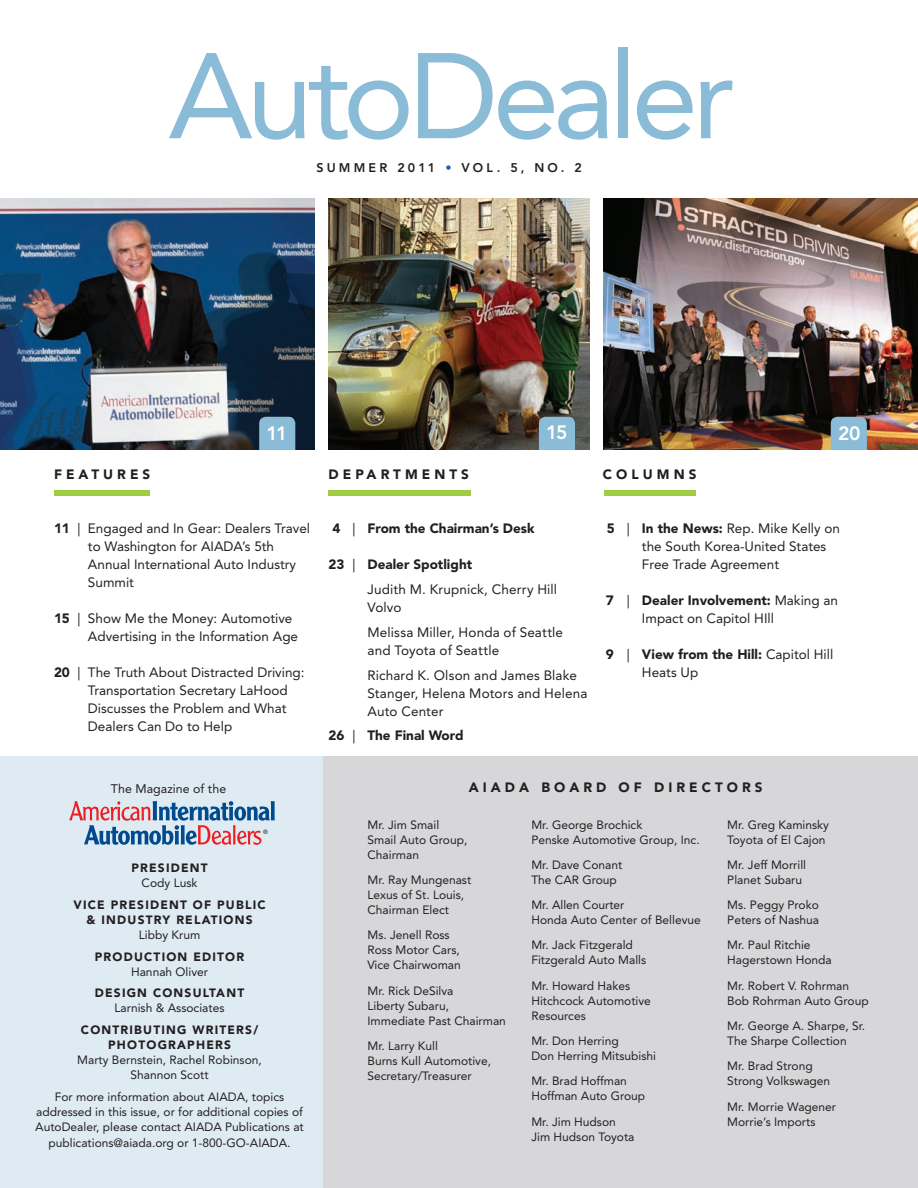
<style>
.page{position:relative;width:918px;height:1188px;background:#fff}
.page>*{position:absolute;margin:0;border:0;box-sizing:border-box;transform-origin:0 0}
.t1{font:120.3px "Avenir";letter-spacing:-.05em;color:#8abcd7}
.t2{font:800 19.2px "Avenir";color:#fff}
.t3{font:13.5px/18px "Avenir";color:#231f20}
.t4{font:900 13.5px "Avenir";letter-spacing:.3em;color:#231f20}
.t5{font:900 13.5px "Avenir";color:#231f20}
.t6{font:800 12.45px "Avenir";letter-spacing:.26em;color:#231f20}
.t7{font:12.3px "Avenir";letter-spacing:.005em;color:#231f20}
.t8{font:12px/15px "Avenir";color:#231f20}
.t9{font:900 12px/15px "Avenir";letter-spacing:.1em;color:#231f20;text-align:center}
.t10{font:6px "Trade Gothic Cond Eighteen";color:#231f20}
.s1{color:#1d64b1}
.s2{font-weight:900}
.s3{font-weight:400}
</style>
<div class="page">
<div style="left:321px;top:756px;width:597px;height:432px;background:#d7d7da"></div>
<div style="left:0;top:756px;width:322px;height:432px;background:#deebf3"></div>
<svg style="left:69px;top:801px;width:206px;height:44px"></svg>
<div style="left:604px;top:490px;width:92px;height:6px;background:#a0cc42"></div>
<div style="left:328px;top:490px;width:143px;height:6px;background:#a0cc42"></div>
<div style="left:54px;top:490px;width:96px;height:6px;background:#a0cc42"></div>
<img style="left:0;top:198px;width:315px;height:252px">
<img style="left:603px;top:198px;width:315px;height:252px">
<img style="left:328px;top:198px;width:262px;height:252px">
<svg style="left:831px;top:417px;width:36px;height:33px"></svg>
<svg style="left:539px;top:417px;width:36px;height:33px"></svg>
<svg style="left:259px;top:417px;width:36px;height:33px"></svg>
<h1 class="t1" style="left:168px;top:27px;width:568px">AutoDealer</h1>
<p class="t6" style="left:316px;top:160px;width:267px">SUMMER 2011 <span class="s1">•</span> VOL. 5, NO. 2</p>
<p class="t4" style="left:54px;top:467px;width:98px">FEATURES</p>
<h2 class="t2" style="left:267px;top:422px;width:22px">11</h2>
<h2 class="t2" style="left:546px;top:421px;width:23px">15</h2>
<h2 class="t2" style="left:838px;top:422px;width:24px">20</h2>
<p class="t4" style="left:328px;top:467px;width:142px">DEPARTMENTS</p>
<p class="t4" style="left:603px;top:467px;width:95px">COLUMNS</p>
<p class="t3" style="left:88px;top:520px;width:224px;text-indent:-34px"><span class="s2">11</span> | Engaged and In Gear: Dealers Travel to Washington for AIADA’s 5th<br>Annual International Auto Industry<br>Summit</p>
<p class="t3" style="left:88px;top:610px;width:212px;text-indent:-34px"><span class="s2">15</span> | Show Me the Money: Automotive<br>Advertising in the Information Age</p>
<p class="t3" style="left:88px;top:664px;width:218px;text-indent:-34px"><span class="s2">20</span> | The Truth About Distracted Driving:<br>Transportation Secretary LaHood<br>Discusses the Problem and What<br>Dealers Can Do to Help</p>
<p class="t5" style="left:332px;top:521px;width:204px">4 <span class="s3">|</span> From the Chairman’s Desk</p>
<p class="t3" style="left:368px;top:553px;width:191px;line-height:24.8px;text-indent:-39px"><span class="s2">23</span> | <span class="s2">Dealer Spotlight<br></span>Judith M. Krupnick, Cherry Hill</p>
<p class="t3" style="left:368px;top:595px;width:197px;line-height:24.8px">Volvo<br>Melissa Miller, Honda of Seattle</p>
<p class="t3" style="left:368px;top:638px;width:211px;line-height:24.8px">and Toyota of Seattle<br>Richard K. Olson and James Blake</p>
<p class="t3" style="left:368px;top:684px;width:222px">Stanger, Helena Motors and Helena<br>Auto Center</p>
<p class="t5" style="left:328px;top:728px;width:137px">26 <span class="s3">|</span> The Final Word</p>
<p class="t3" style="left:642px;top:520px;width:200px;text-indent:-35px"><span class="s2">5</span> | <span class="s2">In the News:</span> Rep. Mike Kelly on the South Korea-United States<br>Free Trade Agreement</p>
<p class="t3" style="left:642px;top:592px;width:197px;text-indent:-36px"><span class="s2">7</span> | <span class="s2">Dealer Involvement:</span> Making an<br>Impact on Capitol HIll</p>
<p class="t3" style="left:642px;top:646px;width:193px;text-indent:-36px"><span class="s2">9</span> | <span class="s2">View from the Hill:</span> Capitol Hill<br>Heats Up</p>
<p class="t7" style="left:111px;top:782px;width:117px">The Magazine of the</p>
<p class="t4" style="left:469px;top:779px;width:295px">AIADA BOARD OF DIRECTORS</p>
<p class="t10" style="left:263px;top:828px;width:6px">®</p>
<p class="t9" style="left:131px;top:860px;width:78px">PRESIDENT</p>
<p class="t8" style="left:142px;top:876px;width:57px">Cody Lusk</p>
<p class="t9" style="left:73px;top:897px;width:194px">VICE PRESIDENT OF PUBLIC &amp; INDUSTRY RELATIONS</p>
<p class="t8" style="left:139px;top:927px;width:63px">Libby Krum</p>
<p class="t9" style="left:95px;top:949px;width:151px">PRODUCTION EDITOR</p>
<p class="t8" style="left:131px;top:964px;width:78px">Hannah Oliver</p>
<p class="t9" style="left:95px;top:986px;width:151px">DESIGN CONSULTANT</p>
<p class="t8" style="left:115px;top:1001px;width:111px">Larnish &amp; Associates</p>
<p class="t9" style="left:81px;top:1022px;width:179px">CONTRIBUTING WRITERS/<br>PHOTOGRAPHERS</p>
<p class="t8" style="left:77px;top:1053px;width:186px;text-align:center">Marty Bernstein, Rachel Robinson,<br>Shannon Scott</p>
<p class="t8" style="left:35px;top:1089px;width:270px;text-align:center">For more information about AIADA, topics addressed in this issue, or for additional copies of<br>AutoDealer, please contact AIADA Publications at</p>
<p class="t8" style="left:48px;top:1136px;width:244px">publications@aiada.org or 1-800-GO-AIADA.</p>
<p class="t8" style="left:368px;top:817px;width:101px">Mr. Jim Smail<br>Smail Auto Group,<br>Chairman</p>
<p class="t8" style="left:368px;top:873px;width:105px">Mr. Ray Mungenast<br>Lexus of St. Louis,<br>Chairman Elect</p>
<p class="t8" style="left:368px;top:928px;width:95px">Ms. Jenell Ross<br>Ross Motor Cars,<br>Vice Chairwoman</p>
<p class="t8" style="left:368px;top:983px;width:140px">Mr. Rick DeSilva<br>Liberty Subaru,<br>Immediate Past Chairman</p>
<p class="t8" style="left:368px;top:1038px;width:125px">Mr. Larry Kull<br>Burns Kull Automotive,<br>Secretary/Treasurer</p>
<p class="t8" style="left:531px;top:817px;width:170px">Mr. George Brochick<br>Penske Automotive Group, Inc.</p>
<p class="t8" style="left:531px;top:857px;width:92px">Mr. Dave Conant<br>The CAR Group</p>
<p class="t8" style="left:531px;top:898px;width:171px">Mr. Allen Courter<br>Honda Auto Center of Bellevue</p>
<p class="t8" style="left:531px;top:938px;width:116px">Mr. Jack Fitzgerald<br>Fitzgerald Auto Malls</p>
<p class="t8" style="left:531px;top:978px;width:121px">Mr. Howard Hakes<br>Hitchcock Automotive<br>Resources</p>
<p class="t8" style="left:531px;top:1033px;width:126px">Mr. Don Herring<br>Don Herring Mitsubishi</p>
<p class="t8" style="left:531px;top:1074px;width:115px">Mr. Brad Hoffman<br>Hoffman Auto Group</p>
<p class="t8" style="left:531px;top:1114px;width:105px">Mr. Jim Hudson<br>Jim Hudson Toyota</p>
<p class="t8" style="left:727px;top:817px;width:103px">Mr. Greg Kaminsky<br>Toyota of El Cajon</p>
<p class="t8" style="left:727px;top:857px;width:80px">Mr. Jeff Morrill<br>Planet Subaru</p>
<p class="t8" style="left:727px;top:898px;width:93px">Ms. Peggy Proko<br>Peters of Nashua</p>
<p class="t8" style="left:727px;top:938px;width:106px">Mr. Paul Ritchie<br>Hagerstown Honda</p>
<p class="t8" style="left:727px;top:978px;width:143px">Mr. Robert V. Rohrman<br>Bob Rohrman Auto Group</p>
<p class="t8" style="left:727px;top:1018px;width:139px">Mr. George A. Sharpe, Sr.<br>The Sharpe Collection</p>
<p class="t8" style="left:727px;top:1059px;width:104px">Mr. Brad Strong<br>Strong Volkswagen</p>
<p class="t8" style="left:727px;top:1099px;width:110px">Mr. Morrie Wagener<br>Morrie’s Imports</p>
</div>
